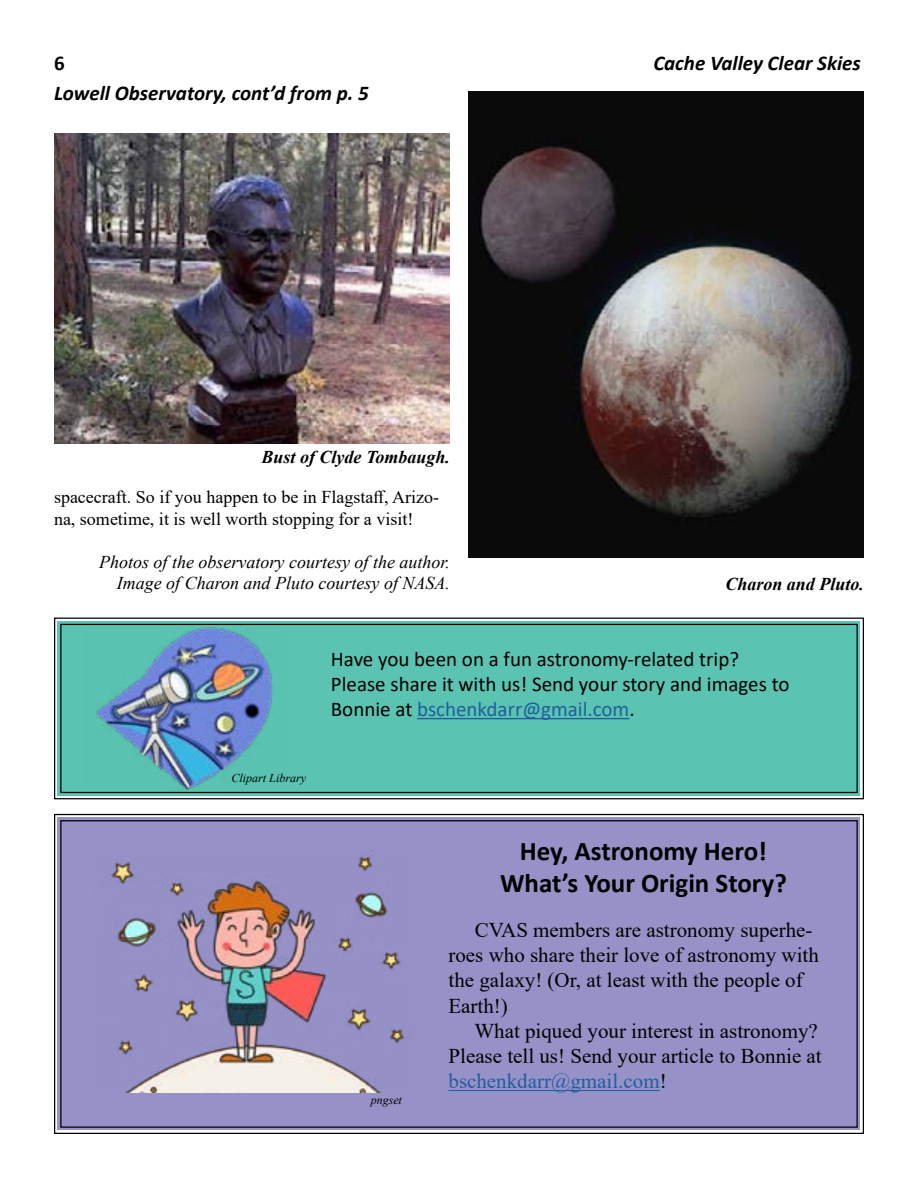
<style>
.page{position:relative;width:918px;height:1188px;background:#fff}
.page>*{position:absolute;margin:0;border:0;box-sizing:border-box;transform-origin:0 0}
.t1{font:700 27px/32.4px "Calibri";color:#000;text-align:center}
.t2{font:21px/25.2px "Times New Roman";color:#000}
.t3{font:21px/25.2px "Calibri";color:#000}
.t4{font:italic 700 21px "Calibri";color:#000}
.t5{font:700 21px "Calibri";color:#000}
.t6{font:18px/21.6px "Times New Roman";color:#000}
.t7{font:italic 18px/21.6px "Times New Roman";color:#000;text-align:right}
.t8{font:italic 700 18px "Times New Roman";color:#000}
.t9{font:italic 12px "Times New Roman";color:#000}
.s1{color:#215e9e}
</style>
<div class="page">
<svg style="left:54px;top:617px;width:810px;height:183px"></svg>
<div style="left:60px;top:624px;width:798px;height:169px;border:1px solid #000"></div>
<img style="left:84px;top:626px;width:201px;height:164px">
<hr style="left:417px;top:718px;width:212px;height:1px;background:#215e9e">
<svg style="left:54px;top:813px;width:810px;height:321px"></svg>
<img style="left:90px;top:849px;width:324px;height:244px">
<img style="left:54px;top:133px;width:396px;height:311px">
<img style="left:468px;top:92px;width:396px;height:466px">
<p class="t5" style="left:54px;top:48px;width:12px">6</p>
<p class="t4" style="left:653px;top:48px;width:209px">Cache Valley Clear Skies</p>
<p class="t4" style="left:54px;top:79px;width:316px">Lowell Observatory, cont’d from p. 5</p>
<p class="t8" style="left:262px;top:445px;width:190px">Bust of Clyde Tombaugh.</p>
<p class="t6" style="left:54px;top:486px;width:387px">spacecraft. So if you happen to be in Flagstaff, Arizo&shy;na, sometime, it is well worth stopping for a visit!</p>
<p class="t7" style="left:99px;top:551px;width:352px">Photos of the observatory courtesy of the author.<br>Image of Charon and Pluto courtesy of NASA.</p>
<p class="t8" style="left:725px;top:571px;width:140px">Charon and Pluto.</p>
<p class="t9" style="left:232px;top:770px;width:76px">Clipart Library</p>
<p class="t3" style="left:331px;top:646px;width:460px">Have you been on a fun astronomy-related trip?<br>Please share it with us! Send your story and images to<br>Bonnie at <span class="s1">bschenkdarr@gmail.com</span>.</p>
<p class="t9" style="left:371px;top:1092px;width:33px">pngset</p>
<p class="t1" style="left:500px;top:834px;width:288px">Hey, Astronomy Hero!<br>What’s Your Origin Story?</p>
<p class="t2" style="left:448px;top:917px;width:372px;text-indent:26px">CVAS members are astronomy superhe&shy;roes who share their love of astronomy with the galaxy! (Or, at least with the people of<br>Earth!)</p>
<p class="t2" style="left:448px;top:1018px;width:375px;text-indent:26px">What piqued your interest in astronomy?<br>Please tell us! Send your article to Bonnie at <span class="s1">bschenkdarr@gmail.com</span>!</p>
</div>
